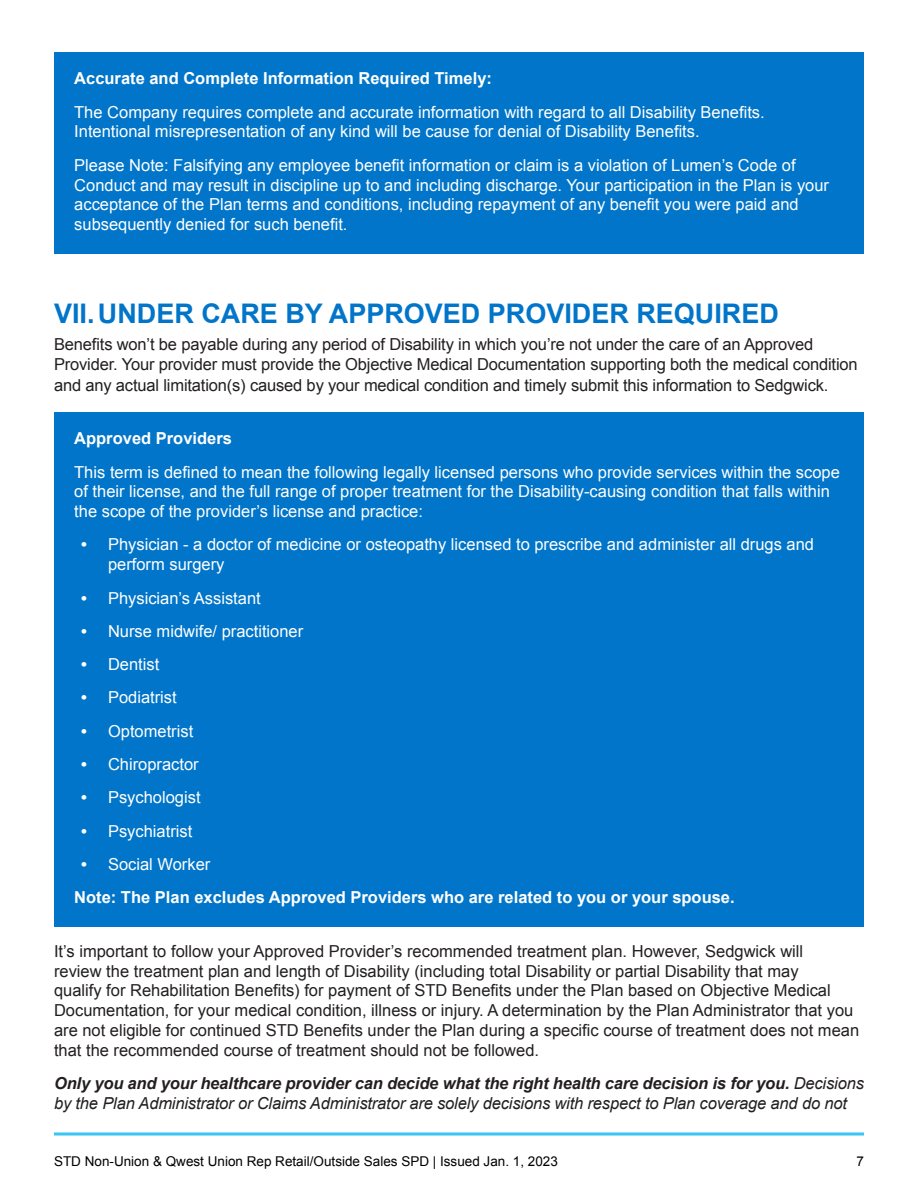
<style>
.page{position:relative;width:918px;height:1188px;background:#fff}
.page>*{position:absolute;margin:0;border:0;box-sizing:border-box;transform-origin:0 0}
.t1{font:700 27px "Arial";color:#0075c9}
.t2{font:16.5px/19.8px "Arial";color:#fff}
.t3{font:16.5px/19.8px "Arial";color:#231f20}
.t4{font:italic 16.5px/19.8px "Arial";letter-spacing:-.01em;color:#231f20}
.t5{font:700 16.5px/33.3px "Arial";color:#fff}
.t6{font:13.5px "Arial";color:#000}
.s1{font-weight:700}
.s2{font-weight:400}
</style>
<div class="page">
<svg style="left:54px;top:1132px;width:810px;height:4px;background:#69d4f6"></svg>
<div style="left:54px;top:52px;width:810px;height:56px;background:#0075c9"></div>
<div style="left:54px;top:85px;width:810px;height:76px;background:#0075c9"></div>
<div style="left:54px;top:139px;width:810px;height:115px;background:#0075c9"></div>
<div style="left:54px;top:412px;width:810px;height:56px;background:#0075c9"></div>
<div style="left:54px;top:445px;width:810px;height:96px;background:#0075c9"></div>
<div style="left:54px;top:518px;width:810px;height:76px;background:#0075c9"></div>
<div style="left:54px;top:571px;width:810px;height:56px;background:#0075c9"></div>
<div style="left:54px;top:605px;width:810px;height:56px;background:#0075c9"></div>
<div style="left:54px;top:638px;width:810px;height:56px;background:#0075c9"></div>
<div style="left:54px;top:671px;width:810px;height:56px;background:#0075c9"></div>
<div style="left:54px;top:704px;width:810px;height:56px;background:#0075c9"></div>
<div style="left:54px;top:738px;width:810px;height:56px;background:#0075c9"></div>
<div style="left:54px;top:771px;width:810px;height:56px;background:#0075c9"></div>
<div style="left:54px;top:804px;width:810px;height:56px;background:#0075c9"></div>
<div style="left:54px;top:838px;width:810px;height:56px;background:#0075c9"></div>
<div style="left:54px;top:871px;width:810px;height:56px;background:#0075c9"></div>
<p class="t5" style="left:74px;top:62px;width:419px">Accurate and Complete Information Required Timely:</p>
<p class="t2" style="left:74px;top:102px;width:692px">The Company requires complete and accurate information with regard to all Disability Benefits.<br>Intentional misrepresentation of any kind will be cause for denial of Disability Benefits.</p>
<p class="t2" style="left:74px;top:155px;width:756px">Please Note: Falsifying any employee benefit information or claim is a violation of Lumen’s Code of Conduct and may result in discipline up to and including discharge. Your participation in the Plan is your acceptance of the Plan terms and conditions, including repayment of any benefit you were paid and subsequently denied for such benefit.</p>
<h1 class="t1" style="left:54px;top:296px;width:726px">VII.UNDER CARE BY APPROVED PROVIDER REQUIRED</h1>
<p class="t3" style="left:54px;top:334px;width:805px;line-height:20.4px">Benefits won’t be payable during any period of Disability in which you’re not under the care of an Approved<br>Provider. Your provider must provide the Objective Medical Documentation supporting both the medical condition and any actual limitation(s) caused by your medical condition and timely submit this information to Sedgwick.</p>
<p class="t5" style="left:74px;top:422px;width:159px">Approved Providers</p>
<p class="t2" style="left:74px;top:462px;width:767px">This term is defined to mean the following legally licensed persons who provide services within the scope of their license, and the full range of proper treatment for the Disability-causing condition that falls within the scope of the provider’s license and practice:</p>
<p class="t2" style="left:108px;top:535px;width:708px;text-indent:-27px"><span class="s1">•</span> Physician - a doctor of medicine or osteopathy licensed to prescribe and administer all drugs and perform surgery</p>
<p class="t2" style="left:81px;top:588px;width:181px"><span class="s1">•</span> Physician’s Assistant</p>
<p class="t2" style="left:81px;top:621px;width:224px"><span class="s1">•</span> Nurse midwife/ practitioner</p>
<p class="t2" style="left:81px;top:655px;width:80px"><span class="s1">•</span> Dentist</p>
<p class="t2" style="left:81px;top:688px;width:97px"><span class="s1">•</span> Podiatrist</p>
<p class="t2" style="left:81px;top:721px;width:114px"><span class="s1">•</span> Optometrist</p>
<p class="t2" style="left:81px;top:755px;width:119px"><span class="s1">•</span> Chiropractor</p>
<p class="t2" style="left:81px;top:788px;width:121px"><span class="s1">•</span> Psychologist</p>
<p class="t2" style="left:81px;top:821px;width:113px"><span class="s1">•</span> Psychiatrist</p>
<p class="t5" style="left:74px;top:848px;width:662px;text-indent:7px">• <span class="s2">Social Worker<br></span>Note: The Plan excludes Approved Providers who are related to you or your spouse.</p>
<p class="t3" style="left:54px;top:941px;width:807px">It’s important to follow your Approved Provider’s recommended treatment plan. However, Sedgwick will<br>review the treatment plan and length of Disability (including total Disability or partial Disability that may<br>qualify for Rehabilitation Benefits) for payment of STD Benefits under the Plan based on Objective Medical Documentation, for your medical condition, illness or injury. A determination by the Plan Administrator that you are not eligible for continued STD Benefits under the Plan during a specific course of treatment does not mean that the recommended course of treatment should not be followed.</p>
<p class="t4" style="left:54px;top:1074px;width:811px"><span class="s1">Only you and your healthcare provider can decide what the right health care decision is for you.</span> Decisions by the Plan Administrator or Claims Administrator are solely decisions with respect to Plan coverage and do not</p>
<p class="t6" style="left:54px;top:1152px;width:505px">STD Non-Union &amp; Qwest Union Rep Retail/Outside Sales SPD | Issued Jan. 1, 2023</p>
<p class="t6" style="left:856px;top:1152px;width:9px">7</p>
</div>
